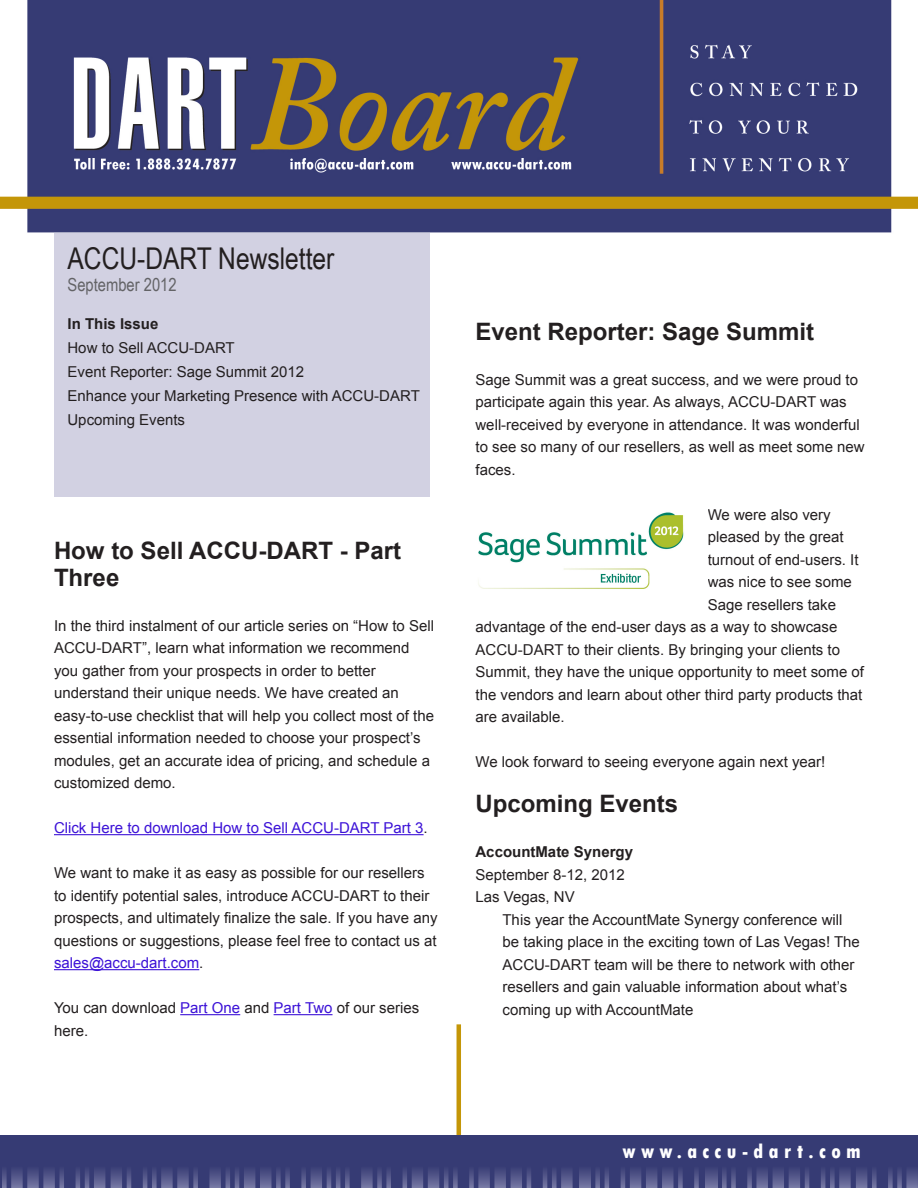
<style>
.page{position:relative;width:918px;height:1188px;background:#fff}
.page>*{position:absolute;margin:0;border:0;box-sizing:border-box;transform-origin:0 0}
.t1{font:30px "Arial Narrow";color:#231f20}
.t2{font:700 24px/27px "Arial";color:#231f20}
.t3{font:800 condensed 21px "Tw Cen";letter-spacing:.25em;color:#fff}
.t4{font:18px "Arial Narrow";color:#636366}
.t5{font:15px/22.5px "Arial";color:#231f20}
.t6{font:15px "Arial";color:#3c12d7}
.t7{font:700 15px "Arial";color:#231f20}
.s1{color:#231f20}
.s2{color:#3c12d7}
</style>
<div class="page">
<img style="left:0;top:0;width:918px;height:234px">
<div style="left:54px;top:234px;width:376px;height:263px;background:#d2d1e2"></div>
<hr style="left:457px;top:1024px;width:4px;height:150px;background:#c49608">
<div style="left:0;top:1136px;width:918px;height:52px;background:#363b74"></div>
<svg style="left:111px;top:1170px;width:462px;height:18px"></svg>
<svg style="left:2px;top:1170px;width:103px;height:18px"></svg>
<svg style="left:595px;top:1170px;width:104px;height:18px"></svg>
<svg style="left:579px;top:1170px;width:12px;height:18px"></svg>
<svg style="left:722px;top:1170px;width:196px;height:18px"></svg>
<svg style="left:706px;top:1170px;width:11px;height:18px"></svg>
<hr style="left:54px;top:834px;width:370px;height:1px;background:#3c12d7">
<hr style="left:54px;top:969px;width:145px;height:1px;background:#3c12d7">
<hr style="left:180px;top:1014px;width:60px;height:1px;background:#3c12d7">
<hr style="left:274px;top:1014px;width:59px;height:1px;background:#3c12d7">
<img style="left:478px;top:512px;width:206px;height:77px">
<p class="t1" style="left:68px;top:236px;width:268px">ACCU-DART Newsletter</p>
<p class="t4" style="left:68px;top:271px;width:111px">September 2012</p>
<p class="t7" style="left:68px;top:314px;width:92px">In This Issue</p>
<p class="t5" style="left:68px;top:337px;width:169px">How to Sell ACCU-DART</p>
<p class="t5" style="left:68px;top:361px;width:238px">Event Reporter: Sage Summit 2012</p>
<p class="t5" style="left:68px;top:385px;width:354px">Enhance your Marketing Presence with ACCU-DART</p>
<p class="t5" style="left:68px;top:409px;width:119px">Upcoming Events</p>
<p class="t2" style="left:54px;top:537px;width:349px">How to Sell ACCU-DART - Part<br>Three</p>
<p class="t5" style="left:54px;top:614px;width:382px">In the third instalment of our article series on “How to Sell ACCU-DART”, learn what information we recommend you gather from your prospects in order to better understand their unique needs. We have created an easy-to-use checklist that will help you collect most of the essential information needed to choose your prospect’s modules, get an accurate idea of pricing, and schedule a customized demo.</p>
<p class="t6" style="left:54px;top:818px;width:375px">Click Here to download How to Sell ACCU-DART Part 3<span class="s1">.</span></p>
<p class="t5" style="left:54px;top:862px;width:385px">We want to make it as easy as possible for our resellers to identify potential sales, introduce ACCU-DART to their prospects, and ultimately finalize the sale. If you have any questions or suggestions, please feel free to contact us at <span class="s2">sales@accu-dart.com</span>.</p>
<p class="t5" style="left:54px;top:997px;width:367px">You can download <span class="s2">Part One</span> and <span class="s2">Part Two</span> of our series here.</p>
<p class="t2" style="left:476px;top:319px;width:340px">Event Reporter: Sage Summit</p>
<p class="t5" style="left:476px;top:369px;width:391px">Sage Summit was a great success, and we were proud to participate again this year. As always, ACCU-DART was well-received by everyone in attendance. It was wonderful to see so many of our resellers, as well as meet some new faces.</p>
<p class="t5" style="left:708px;top:504px;width:125px">We were also very</p>
<p class="t5" style="left:708px;top:526px;width:137px">pleased by the great</p>
<p class="t5" style="left:708px;top:549px;width:152px">turnout of end-users. It</p>
<p class="t5" style="left:708px;top:571px;width:146px">was nice to see some</p>
<p class="t5" style="left:708px;top:594px;width:130px">Sage resellers take</p>
<p class="t5" style="left:476px;top:616px;width:363px">advantage of the end-user days as a way to showcase</p>
<p class="t5" style="left:476px;top:639px;width:366px">ACCU-DART to their clients. By bringing your clients to</p>
<p class="t5" style="left:476px;top:661px;width:390px">Summit, they have the unique opportunity to meet some of</p>
<p class="t5" style="left:476px;top:684px;width:388px">the vendors and learn about other third party products that</p>
<p class="t5" style="left:476px;top:706px;width:91px">are available.</p>
<p class="t5" style="left:476px;top:751px;width:351px">We look forward to seeing everyone again next year!</p>
<p class="t2" style="left:476px;top:791px;width:204px">Upcoming Events</p>
<p class="t7" style="left:476px;top:842px;width:159px">AccountMate Synergy</p>
<p class="t5" style="left:476px;top:864px;width:151px">September 8-12, 2012</p>
<p class="t5" style="left:476px;top:886px;width:101px">Las Vegas, NV</p>
<p class="t5" style="left:502px;top:909px;width:359px">This year the AccountMate Synergy conference will be taking place in the exciting town of Las Vegas! The ACCU-DART team will be there to network with other resellers and gain valuable information about what’s coming up with AccountMate</p>
<p class="t3" style="left:623px;top:1139px;width:240px">www.accu-dart.com</p>
</div>
